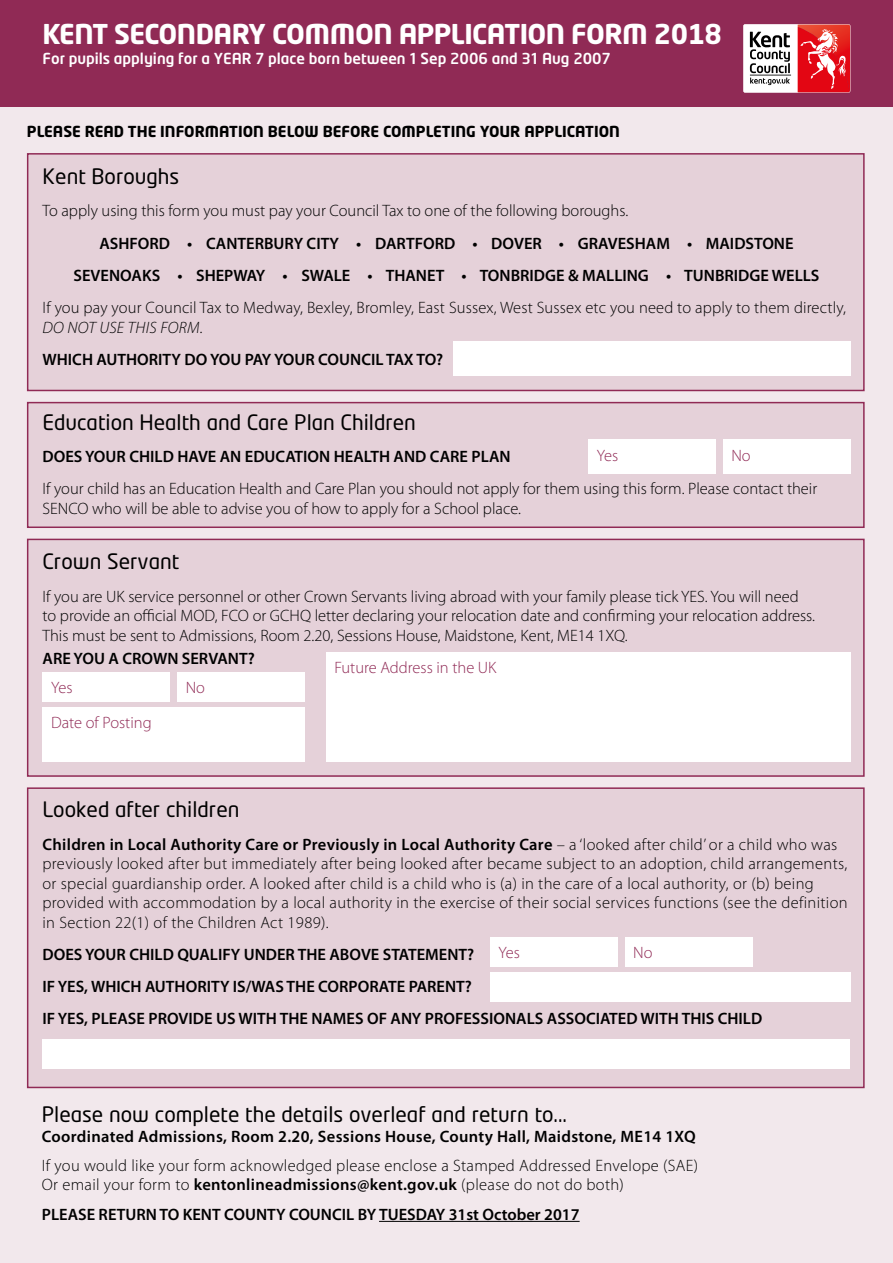
<style>
.page{position:relative;width:893px;height:1263px;background:#f2e8ec}
.page>*{position:absolute;margin:0;border:0;box-sizing:border-box;transform-origin:0 0}
.t1{font:700 27px "Neo Tech Std";letter-spacing:-.02em;color:#fff}
.t2{font:21px "Neo Tech";color:#000}
.t3{font:300 16.5px/19.5px "Myriad Pro";letter-spacing:.01em;color:#000}
.t4{font:600 16.5px/32.2px "Myriad Pro";color:#000;text-align:center}
.t5{font:600 16.5px "Myriad Pro";letter-spacing:.02em;color:#000}
.t6{font:300 16.5px/34.5px "Myriad Pro";color:#902a55}
.t7{font:italic 300 16.5px "Myriad Pro";letter-spacing:.02em;color:#000}
.t8{font:500 15px "Neo Tech";color:#fff}
.t9{font:700 15px "Neo Tech Std";color:#000}
.s1{font-weight:600}
</style>
<div class="page">
<div style="left:0;top:0;width:893px;height:106px;background:#902a55"></div>
<svg style="left:743px;top:24px;width:107px;height:69px;background:#d98688"></svg>
<div style="left:27px;top:153px;width:838px;height:238px;background:#e5d1d9;border:2px solid #902a55"></div>
<div style="left:27px;top:402px;width:838px;height:126px;background:#e5d1d9;border:2px solid #902a55"></div>
<div style="left:27px;top:539px;width:838px;height:238px;background:#e5d1d9;border:2px solid #902a55"></div>
<div style="left:27px;top:787px;width:838px;height:301px;background:#e5d1d9;border:2px solid #902a55"></div>
<hr style="left:379px;top:1221px;width:201px;height:1px;background:#000">
<div style="left:453px;top:342px;width:397px;height:34px;background:#fff"></div>
<div style="left:588px;top:439px;width:128px;height:34px;background:#fff"></div>
<div style="left:723px;top:439px;width:127px;height:34px;background:#fff"></div>
<div style="left:43px;top:1039px;width:807px;height:30px;background:#fff"></div>
<div style="left:43px;top:672px;width:127px;height:30px;background:#fff"></div>
<div style="left:43px;top:707px;width:262px;height:55px;background:#fff"></div>
<div style="left:326px;top:652px;width:524px;height:110px;background:#fff"></div>
<div style="left:177px;top:672px;width:128px;height:30px;background:#fff"></div>
<div style="left:490px;top:937px;width:128px;height:30px;background:#fff"></div>
<div style="left:625px;top:937px;width:127px;height:30px;background:#fff"></div>
<div style="left:490px;top:972px;width:360px;height:30px;background:#fff"></div>
<h1 class="t1" style="left:43px;top:17px;width:681px">KENT SECONDARY COMMON APPLICATION FORM 2018</h1>
<p class="t8" style="left:43px;top:53px;width:569px">For pupils applying for a YEAR 7 place born between 1 Sep 2006 and 31 Aug 2007</p>
<p class="t9" style="left:27px;top:122px;width:594px">PLEASE READ THE INFORMATION BELOW BEFORE COMPLETING YOUR APPLICATION</p>
<p class="t2" style="left:43px;top:166px;width:138px">Kent Boroughs</p>
<p class="t3" style="left:43px;top:201px;width:587px">To apply using this form you must pay your Council Tax to one of the following boroughs.</p>
<p class="t4" style="left:73px;top:227px;width:748px">ASHFORD • CANTERBURY CITY • DARTFORD • DOVER • GRAVESHAM • MAIDSTONE<br>SEVENOAKS • SHEPWAY • SWALE • THANET • TONBRIDGE &amp; MALLING • TUNBRIDGE WELLS</p>
<p class="t3" style="left:43px;top:298px;width:805px">If you pay your Council Tax to Medway, Bexley, Bromley, East Sussex, West Sussex etc you need to apply to them directly,</p>
<p class="t7" style="left:43px;top:318px;width:162px">DO NOT USE THIS FORM.</p>
<p class="t4" style="left:43px;top:343px;width:402px">WHICH AUTHORITY DO YOU PAY YOUR COUNCIL TAX TO?</p>
<p class="t2" style="left:43px;top:412px;width:375px">Education Health and Care Plan Children</p>
<p class="t4" style="left:43px;top:440px;width:470px">DOES YOUR CHILD HAVE AN EDUCATION HEALTH AND CARE PLAN</p>
<p class="t3" style="left:43px;top:479px;width:776px">If your child has an Education Health and Care Plan you should not apply for them using this form. Please contact their<br>SENCO who will be able to advise you of how to apply for a School place.</p>
<p class="t6" style="left:597px;top:438px;width:23px">Yes</p>
<p class="t6" style="left:731px;top:438px;width:21px">No</p>
<p class="t2" style="left:43px;top:551px;width:138px">Crown Servant</p>
<p class="t3" style="left:43px;top:586px;width:774px">If you are UK service personnel or other Crown Servants living abroad with your family please tick YES. You will need to provide an official MOD, FCO or GCHQ letter declaring your relocation date and confirming your relocation address.<br>This must be sent to Admissions, Room 2.20, Sessions House, Maidstone, Kent, ME14 1XQ.</p>
<p class="t4" style="left:43px;top:642px;width:214px">ARE YOU A CROWN SERVANT?</p>
<p class="t6" style="left:51px;top:670px;width:102px">Yes<br>Date of Posting</p>
<p class="t6" style="left:334px;top:650px;width:163px">Future Address in the UK</p>
<p class="t6" style="left:186px;top:670px;width:21px">No</p>
<p class="t2" style="left:43px;top:799px;width:198px">Looked after children</p>
<p class="t3" style="left:43px;top:834px;width:807px"><span class="s1">Children in Local Authority Care or Previously in Local Authority Care</span> – a ‘looked after child’ or a child who was previously looked after but immediately after being looked after became subject to an adoption, child arrangements, or special guardianship order. A looked after child is a child who is (a) in the care of a local authority, or (b) being provided with accommodation by a local authority in the exercise of their social services functions (see the definition in Section 22(1) of the Children Act 1989).</p>
<p class="t4" style="left:43px;top:938px;width:721px;text-align:left">DOES YOUR CHILD QUALIFY UNDER THE ABOVE STATEMENT?<br>IF YES, WHICH AUTHORITY IS/WAS THE CORPORATE PARENT?<br>IF YES, PLEASE PROVIDE US WITH THE NAMES OF ANY PROFESSIONALS ASSOCIATED WITH THIS CHILD</p>
<p class="t6" style="left:499px;top:935px;width:23px">Yes</p>
<p class="t6" style="left:633px;top:935px;width:21px">No</p>
<p class="t2" style="left:42px;top:1104px;width:527px">Please now complete the details overleaf and return to...</p>
<p class="t5" style="left:42px;top:1126px;width:655px">Coordinated Admissions, Room 2.20, Sessions House, County Hall, Maidstone, ME14 1XQ</p>
<p class="t3" style="left:42px;top:1155px;width:658px">If you would like your form acknowledged please enclose a Stamped Addressed Envelope (SAE)<br>Or email your form to <span class="s1">kentonlineadmissions@kent.gov.uk</span> (please do not do both)</p>
<p class="t4" style="left:42px;top:1198px;width:539px">PLEASE RETURN TO KENT COUNTY COUNCIL BY TUESDAY 31st October 2017</p>
</div>
